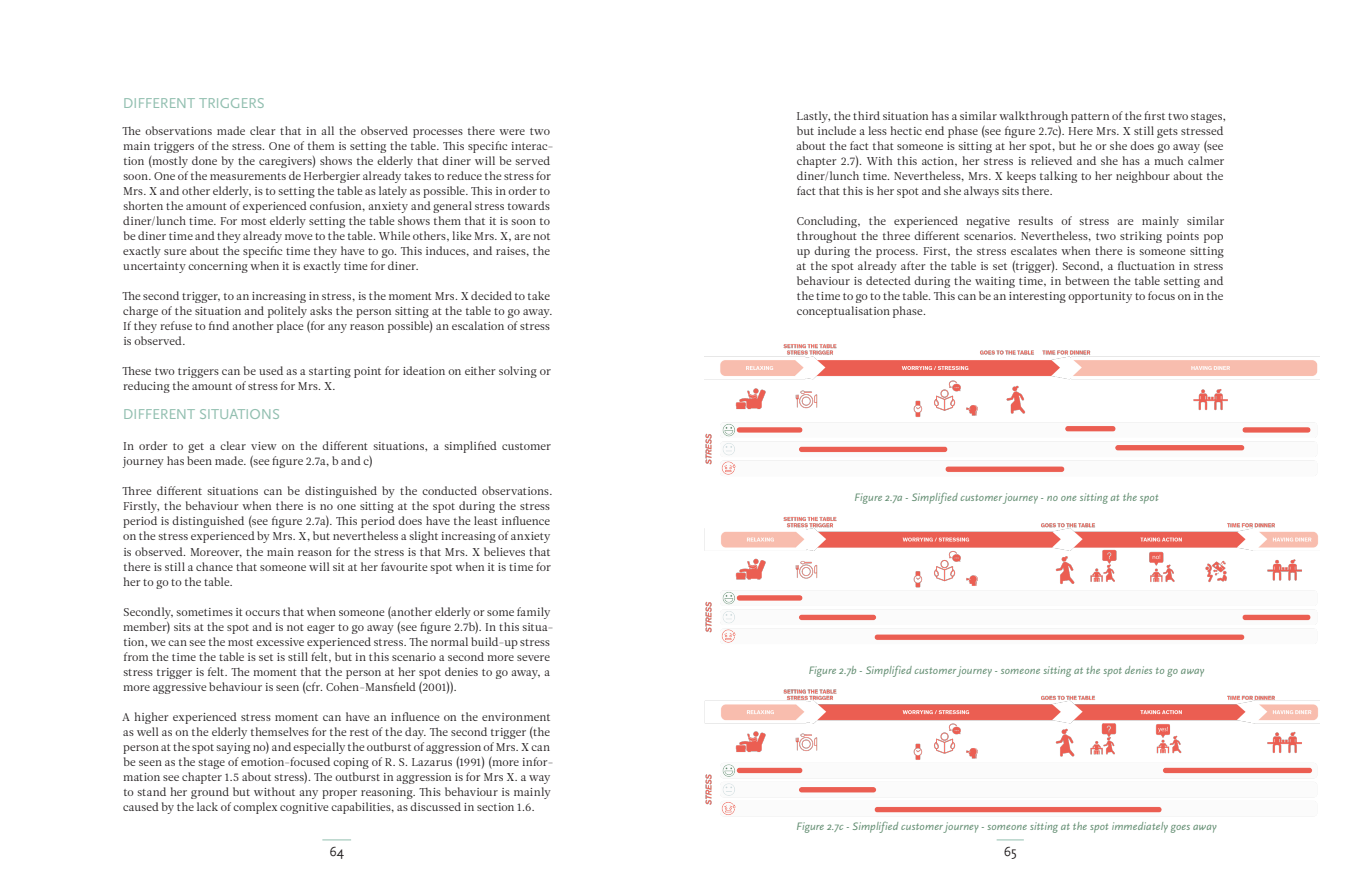
<style>
.page{position:relative;width:1347px;height:876px;background:#fff}
.page>*{position:absolute;margin:0;border:0;box-sizing:border-box;transform-origin:0 0}
.Subtitle_lvl3{font:15px "Scala Sans Regular LF";letter-spacing:-.02em;color:#92bfb0}
.t1{font:13.75px "Scala Sans";color:#231f20}
.text_BLACK{font:11.25px/15px "Leitura News Roman 1";letter-spacing:.005em;color:#231f20}
.t2{font:italic 11.25px "Scala Sans";letter-spacing:.015em;color:#618c70}
</style>
<div class="page">
<svg style="left:996px;top:839px;width:27px;height:1px"></svg>
<svg style="left:322px;top:839px;width:29px;height:1px"></svg>
<img style="left:705px;top:344px;width:614px;height:131px">
<img style="left:705px;top:516px;width:613px;height:127px">
<img style="left:705px;top:689px;width:614px;height:126px">
<p class="Subtitle_lvl3" style="left:123px;top:95px;width:143px">DIFFERENT TRIGGERS</p>
<p class="text_BLACK" style="left:122px;top:124px;width:433px">The observations made clear that in all the observed processes there were two main triggers of the stress. One of them is setting the table. This specific interac&shy;tion (mostly done by the caregivers) shows the elderly that diner will be served soon. One of the measurements de Herbergier already takes to reduce the stress for Mrs. X and other elderly, is to setting the table as lately as possible. This in order to shorten the amount of experienced confusion, anxiety and general stress towards diner/lunch time. For most elderly setting the table shows them that it is soon to be diner time and they already move to the table. While others, like Mrs. X, are not exactly sure about the specific time they have to go. This induces, and raises, the uncertainty concerning when it is exactly time for diner.</p>
<p class="text_BLACK" style="left:122px;top:289px;width:432px">The second trigger, to an increasing in stress, is the moment Mrs. X decided to take charge of the situation and politely asks the person sitting at the table to go away.<br>If they refuse to find another place (for any reason possible) an escalation of stress is observed.</p>
<p class="text_BLACK" style="left:122px;top:364px;width:430px">These two triggers can be used as a starting point for ideation on either solving or reducing the amount of stress for Mrs. X.</p>
<p class="Subtitle_lvl3" style="left:123px;top:406px;width:159px">DIFFERENT SITUATIONS</p>
<p class="text_BLACK" style="left:123px;top:439px;width:429px">In order to get a clear view on the different situations, a simplified customer journey has been made. (see figure 2.7a, b and c)</p>
<p class="text_BLACK" style="left:122px;top:484px;width:432px">Three different situations can be distinguished by the conducted observations.<br>Firstly, the behaviour when there is no one sitting at the spot during the stress period is distinguished (see figure 2.7a). This period does have the least influence on the stress experienced by Mrs. X, but nevertheless a slight increasing of anxiety is observed. Moreover, the main reason for the stress is that Mrs. X believes that there is still a chance that someone will sit at her favourite spot when it is time for her to go to the table.</p>
<p class="text_BLACK" style="left:123px;top:604px;width:432px">Secondly, sometimes it occurs that when someone (another elderly or some family member) sits at the spot and is not eager to go away (see figure 2.7b). In this situa&shy;tion, we can see the most excessive experienced stress. The normal build-up stress from the time the table is set is still felt, but in this scenario a second more severe stress trigger is felt. The moment that the person at her spot denies to go away, a more aggressive behaviour is seen (cfr. Cohen-Mansfield (2001)).</p>
<p class="text_BLACK" style="left:122px;top:709px;width:433px">A higher experienced stress moment can have an influence on the environment as well as on the elderly themselves for the rest of the day. The second trigger (the person at the spot saying no) and especially the outburst of aggression of Mrs. X can be seen as the stage of emotion-focused coping of R. S. Lazarus (1991) (more infor&shy;mation see chapter 1.5 about stress). The outburst in aggression is for Mrs X. a way to stand her ground but without any proper reasoning. This behaviour is mainly caused by the lack of complex cognitive capabilities, as discussed in section 1.6.</p>
<p class="text_BLACK" style="left:796px;top:109px;width:431px">Lastly, the third situation has a similar walkthrough pattern of the first two stages, but include a less hectic end phase (see figure 2.7c). Here Mrs. X still gets stressed about the fact that someone is sitting at her spot, but he or she does go away (see chapter 2.7). With this action, her stress is relieved and she has a much calmer diner/lunch time. Nevertheless, Mrs. X keeps talking to her neighbour about the fact that this is her spot and she always sits there.</p>
<p class="text_BLACK" style="left:796px;top:214px;width:429px;text-align:justify">Concluding, the experienced negative results of stress are mainly similar throughout the three different scenarios. Nevertheless, two striking points pop up during the process. First, the stress escalates when there is someone sitting at the spot already after the table is set (trigger). Second, a fluctuation in stress behaviour is detected during the waiting time, in between the table setting and the time to go to the table. This can be an interesting opportunity to focus on in the conceptualisation phase.</p>
<p class="t2" style="left:854px;top:490px;width:306px">Figure 2.7a - Simplified customer journey - no one sitting at the spot</p>
<p class="t2" style="left:808px;top:663px;width:397px">Figure 2.7b - Simplified customer journey - someone sitting at the spot denies to go away</p>
<p class="t2" style="left:796px;top:820px;width:422px">Figure 2.7c - Simplified customer journey - someone sitting at the spot immediately goes away</p>
<p class="t1" style="left:329px;top:843px;width:16px">64</p>
<p class="t1" style="left:1003px;top:843px;width:15px">65</p>
</div>
